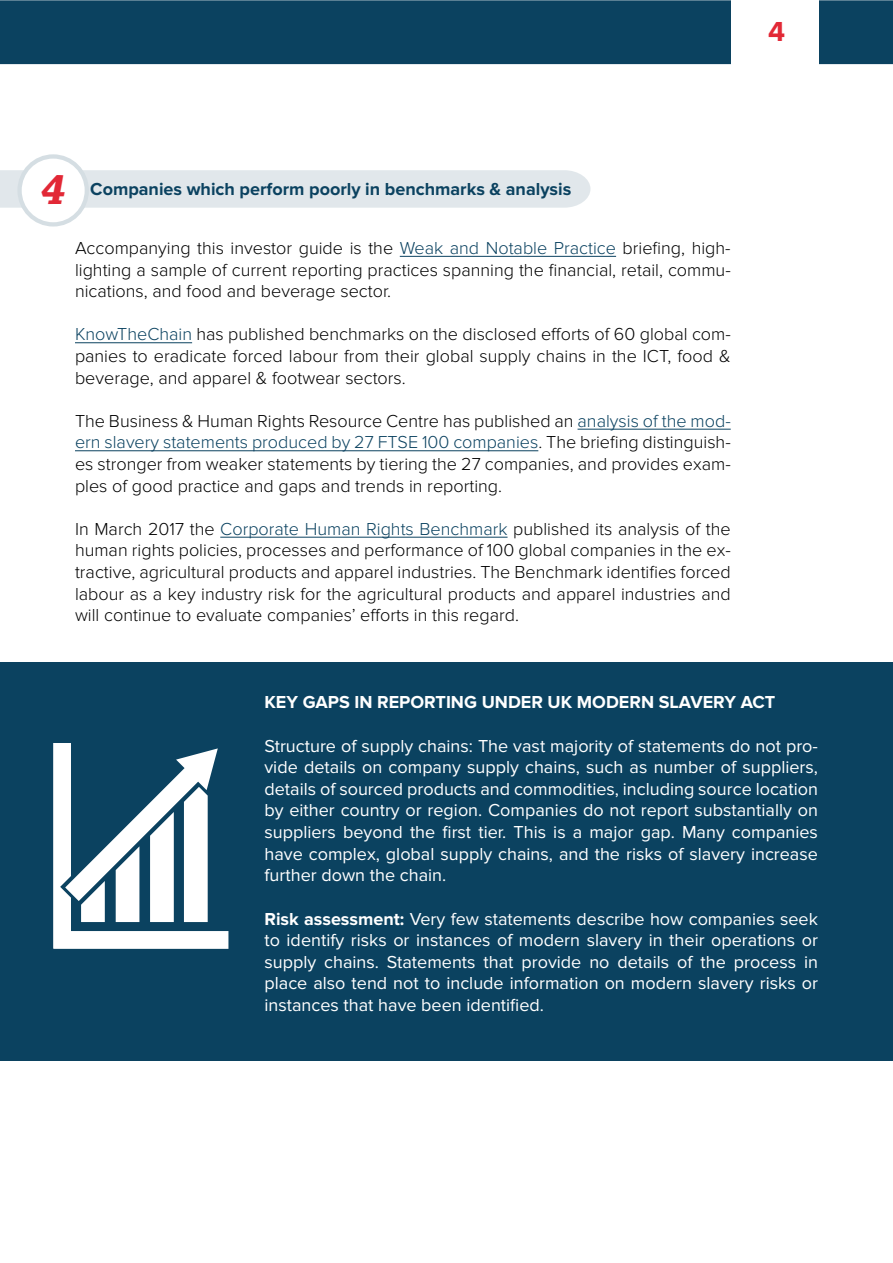
<style>
.page{position:relative;width:893px;height:1263px;background:#fff}
.page>*{position:absolute;margin:0;border:0;box-sizing:border-box;transform-origin:0 0}
.t1{font:italic 700 45px "Chaparral Pro";color:#e22836}
.t2{font:700 28.5px "Proxima Nova";color:#e22836}
.t3{font:300 18px/21.6px "Proxima Nova";color:#000;text-align:justify}
.t4{font:18px/21.6px "Proxima Nova";color:#fff;text-align:justify}
.t5{font:700 18px "Proxima Nova";color:#0b4260}
.t6{font:700 18px "Proxima Nova";color:#fff}
.s1{color:#0b4260}
.s2{font-weight:700}
</style>
<div class="page">
<div style="left:0;top:662px;width:893px;height:399px;background:#0b4260"></div>
<hr style="left:400px;top:256px;width:216px;height:1px;background:#0b4260">
<hr style="left:75px;top:342px;width:117px;height:1px;background:#0b4260">
<hr style="left:578px;top:429px;width:153px;height:1px;background:#0b4260">
<hr style="left:75px;top:450px;width:463px;height:1px;background:#0b4260">
<hr style="left:220px;top:537px;width:288px;height:1px;background:#0b4260">
<div style="left:0;top:0;width:893px;height:64px;background:#0b4260"></div>
<div style="left:731px;top:0;width:88px;height:75px;background:#fff"></div>
<div style="left:0;top:170px;width:590px;height:38px;background:#e1e7eb"></div>
<div style="left:20px;top:156px;width:67px;height:68px;background:#fff;border-radius:50%"></div>
<div style="left:17px;top:154px;width:72px;height:73px;border:4px solid #d5dee3;border-radius:50%"></div>
<svg style="left:53px;top:743px;width:175px;height:206px"></svg>
<h2 class="t2" style="left:768px;top:15px;width:19px">4</h2>
<h1 class="t1" style="left:41px;top:163px;width:26px">4</h1>
<p class="t5" style="left:90px;top:179px;width:482px">Companies which perform poorly in benchmarks &amp; analysis</p>
<p class="t3" style="left:75px;top:237px;width:657px">Accompanying this investor guide is the <span class="s1">Weak and Notable Practice</span> briefing, high&shy;lighting a sample of current reporting practices spanning the financial, retail, commu&shy;nications, and food and beverage sector.</p>
<p class="t3" style="left:75px;top:324px;width:657px"><span class="s1">KnowTheChain</span> has published benchmarks on the disclosed efforts of 60 global com&shy;panies to eradicate forced labour from their global supply chains in the ICT, food &amp; beverage, and apparel &amp; footwear sectors.</p>
<p class="t3" style="left:75px;top:410px;width:657px">The Business &amp; Human Rights Resource Centre has published an <span class="s1">analysis of the mod&shy;ern slavery statements produced by 27 FTSE 100 companies</span>. The briefing distinguish&shy;es stronger from weaker statements by tiering the 27 companies, and provides exam&shy;ples of good practice and gaps and trends in reporting.</p>
<p class="t3" style="left:75px;top:518px;width:657px">In March 2017 the <span class="s1">Corporate Human Rights Benchmark</span> published its analysis of the human rights policies, processes and performance of 100 global companies in the ex&shy;tractive, agricultural products and apparel industries. The Benchmark identifies forced labour as a key industry risk for the agricultural products and apparel industries and will continue to evaluate companies’ efforts in this regard.</p>
<p class="t6" style="left:264px;top:692px;width:512px">KEY GAPS IN REPORTING UNDER UK MODERN SLAVERY ACT</p>
<p class="t4" style="left:264px;top:735px;width:555px">Structure of supply chains: The vast majority of statements do not pro&shy;vide details on company supply chains, such as number of suppliers, details of sourced products and commodities, including source location by either country or region. Companies do not report substantially on suppliers beyond the first tier. This is a major gap. Many companies have complex, global supply chains, and the risks of slavery increase further down the chain.</p>
<p class="t4" style="left:264px;top:908px;width:555px"><span class="s2">Risk assessment:</span> Very few statements describe how companies seek to identify risks or instances of modern slavery in their operations or supply chains. Statements that provide no details of the process in place also tend not to include information on modern slavery risks or instances that have been identified.</p>
</div>
